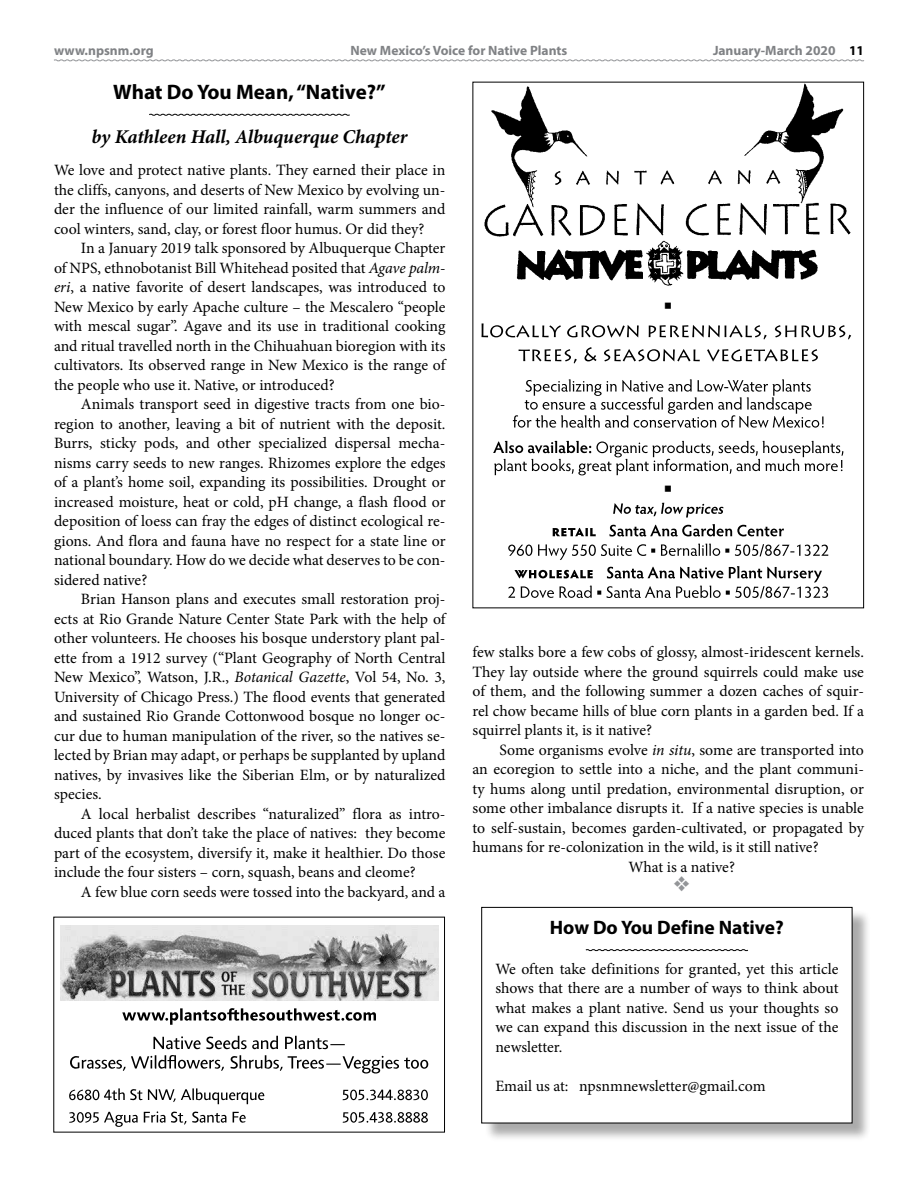
<style>
.page{position:relative;width:918px;height:1188px;background:#fff}
.page>*{position:absolute;margin:0;border:0;box-sizing:border-box;transform-origin:0 0}
.t1{font:700 21px "Myriad Pro";color:#000}
.t2{font:21px "Minion Pro";color:#000}
.t3{font:italic 700 19.5px "Minion Pro";letter-spacing:-.005em;color:#000}
.t4{font:700 19.5px "Myriad Pro";color:#000}
.t5{font:15.75px/19.5px "Minion Pro";letter-spacing:-.005em;color:#000;text-align:justify}
.t6{font:700 13.5px "Myriad Pro";color:#808285}
.s1{color:#000}
.s2{font-style:italic}
</style>
<div class="page">
<svg style="left:54px;top:59px;width:810px;height:3px"></svg>
<div style="left:484px;top:909px;width:387px;height:233px;background:#000;opacity:.33"></div>
<div style="left:482px;top:907px;width:370px;height:216px;background:#fff"></div>
<div style="left:482px;top:907px;width:370px;height:216px;border:1px solid #000"></div>
<img style="left:60px;top:926px;width:378px;height:74px">
<svg style="left:122px;top:1008px;width:254px;height:17px"></svg>
<svg style="left:153px;top:1036px;width:192px;height:13px"></svg>
<svg style="left:70px;top:1055px;width:358px;height:19px"></svg>
<svg style="left:69px;top:1088px;width:359px;height:16px"></svg>
<svg style="left:69px;top:1111px;width:359px;height:16px"></svg>
<img style="left:482px;top:82px;width:371px;height:204px">
<svg style="left:482px;top:323px;width:369px;height:16px"></svg>
<svg style="left:519px;top:347px;width:299px;height:16px"></svg>
<svg style="left:613px;top:503px;width:110px;height:15px"></svg>
<svg style="left:553px;top:524px;width:231px;height:13px"></svg>
<svg style="left:508px;top:544px;width:320px;height:16px"></svg>
<svg style="left:508px;top:566px;width:320px;height:32px"></svg>
<svg style="left:513px;top:379px;width:311px;height:49px"></svg>
<svg style="left:493px;top:441px;width:350px;height:34px"></svg>
<svg style="left:149px;top:113px;width:201px;height:3px"></svg>
<svg style="left:585px;top:949px;width:163px;height:2px"></svg>
<p class="t6" style="left:54px;top:42px;width:101px">www.npsnm.org</p>
<p class="t6" style="left:351px;top:42px;width:218px">New Mexico’s Voice for Native Plants</p>
<p class="t6" style="left:713px;top:42px;width:152px">January-March 2020 <span class="s1">11</span></p>
<h1 class="t1" style="left:113px;top:78px;width:274px">What Do You Mean, “Native?”</h1>
<p class="t3" style="left:92px;top:122px;width:317px">by Kathleen Hall, Albuquerque Chapter</p>
<p class="t5" style="left:54px;top:161px;width:393px">We love and protect native plants. They earned their place in the cliffs, canyons, and deserts of New Mexico by evolving un&shy;der the influence of our limited rainfall, warm summers and cool winters, sand, clay, or forest floor humus. Or did they?</p>
<p class="t5" style="left:54px;top:239px;width:393px;text-indent:27px">In a January 2019 talk sponsored by Albuquerque Chapter of NPS, ethnobotanist Bill Whitehead posited that <span class="s2">Agave palm&shy;eri</span>, a native favorite of desert landscapes, was introduced to New Mexico by early Apache culture – the Mescalero “people with mescal sugar”. Agave and its use in traditional cooking and ritual travelled north in the Chihuahuan bioregion with its cultivators. Its observed range in New Mexico is the range of the people who use it. Native, or introduced?</p>
<p class="t5" style="left:54px;top:395px;width:393px;text-indent:27px">Animals transport seed in digestive tracts from one bio&shy;region to another, leaving a bit of nutrient with the deposit.<br>Burrs, sticky pods, and other specialized dispersal mecha&shy;nisms carry seeds to new ranges. Rhizomes explore the edges of a plant’s home soil, expanding its possibilities. Drought or increased moisture, heat or cold, pH change, a flash flood or deposition of loess can fray the edges of distinct ecological re&shy;gions. And flora and fauna have no respect for a state line or national boundary. How do we decide what deserves to be con&shy;sidered native?</p>
<p class="t5" style="left:54px;top:590px;width:393px;text-indent:27px">Brian Hanson plans and executes small restoration proj&shy;ects at Rio Grande Nature Center State Park with the help of other volunteers. He chooses his bosque understory plant pal&shy;ette from a 1912 survey (“Plant Geography of North Central New Mexico”, Watson, J.R., <span class="s2">Botanical Gazette</span>, Vol 54, No. 3, University of Chicago Press.) The flood events that generated and sustained Rio Grande Cottonwood bosque no longer oc&shy;cur due to human manipulation of the river, so the natives se&shy;lected by Brian may adapt, or perhaps be supplanted by upland natives, by invasives like the Siberian Elm, or by naturalized species.</p>
<p class="t5" style="left:54px;top:804px;width:393px;text-indent:27px">A local herbalist describes “naturalized” flora as intro&shy;duced plants that don’t take the place of natives: they become part of the ecosystem, diversify it, make it healthier. Do those include the four sisters – corn, squash, beans and cleome?</p>
<p class="t5" style="left:81px;top:882px;width:366px">A few blue corn seeds were tossed into the backyard, and a</p>
<h1 class="t2" style="left:664px;top:290px;width:10px">■</h1>
<h1 class="t2" style="left:664px;top:473px;width:10px">■</h1>
<p class="t5" style="left:472px;top:643px;width:393px">few stalks bore a few cobs of glossy, almost-iridescent kernels.<br>They lay outside where the ground squirrels could make use of them, and the following summer a dozen caches of squir&shy;rel chow became hills of blue corn plants in a garden bed. If a squirrel plants it, is it native?</p>
<p class="t5" style="left:499px;top:740px;width:366px">Some organisms evolve <span class="s2">in situ</span>, some are transported into</p>
<p class="t5" style="left:472px;top:760px;width:393px">an ecoregion to settle into a niche, and the plant communi-</p>
<p class="t5" style="left:472px;top:779px;width:393px">ty hums along until predation, environmental disruption, or</p>
<p class="t5" style="left:472px;top:799px;width:393px">some other imbalance disrupts it. If a native species is unable</p>
<p class="t5" style="left:472px;top:818px;width:393px">to self-sustain, becomes garden-cultivated, or propagated by</p>
<p class="t5" style="left:472px;top:838px;width:348px">humans for re-colonization in the wild, is it still native?</p>
<p class="t5" style="left:628px;top:857px;width:108px">What is a native?</p>
<p class="t4" style="left:550px;top:915px;width:235px">How Do You Define Native?</p>
<p class="t5" style="left:495px;top:959px;width:345px">We often take definitions for granted, yet this article shows that there are a number of ways to think about what makes a plant native. Send us your thoughts so we can expand this discussion in the next issue of the newsletter.</p>
<p class="t5" style="left:495px;top:1076px;width:272px">Email us at: npsnmnewsletter@gmail.com</p>
</div>
